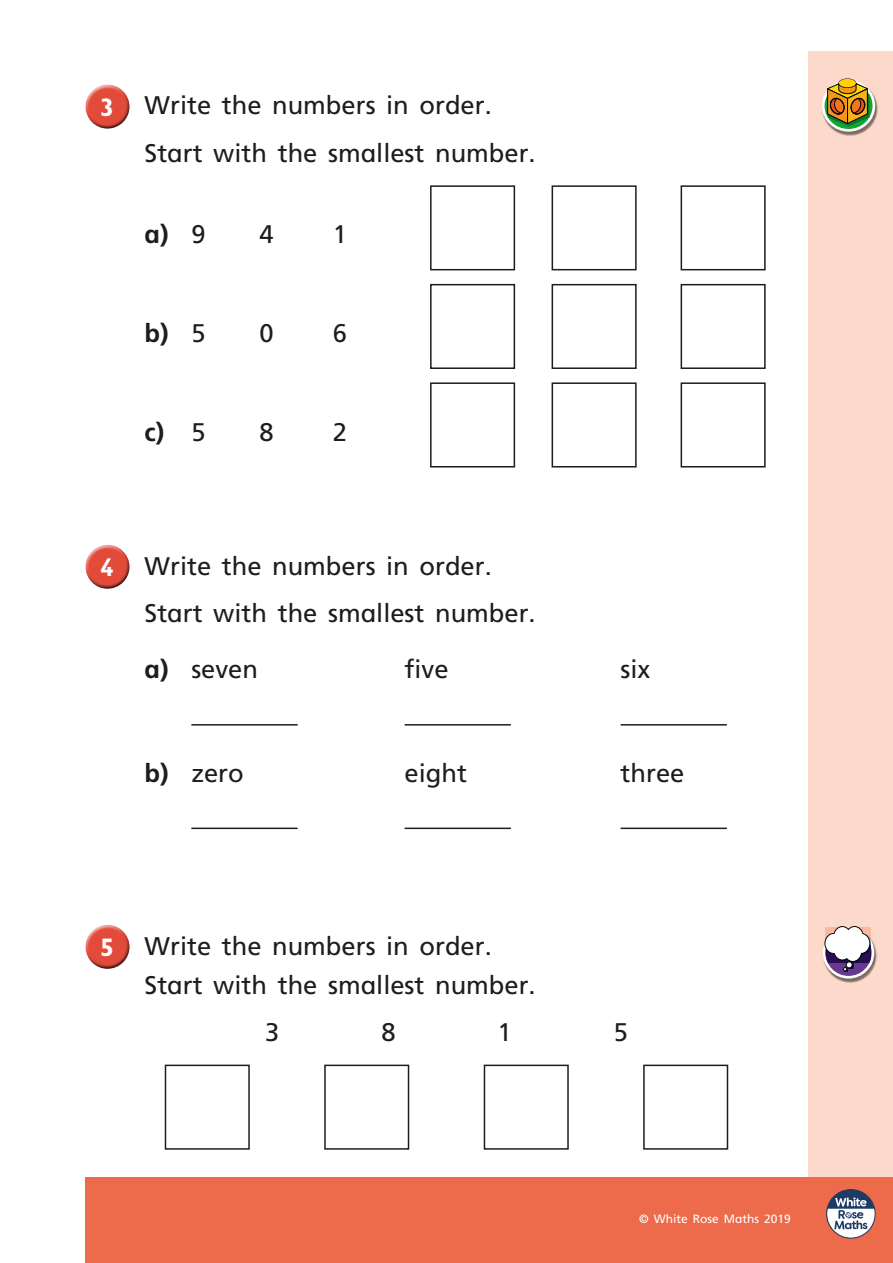
<style>
.page{position:relative;width:893px;height:1263px;background:#fff}
.page>*{position:absolute;margin:0;border:0;box-sizing:border-box;transform-origin:0 0}
.t1{font:25.5px/47.5px "Frutiger Inf";color:#1d1d1b}
.t2{font:700 25.5px "Frutiger Inf";color:#1d1d1b}
.t3{font:12px "Frutiger Inf";color:#fff}
.s1{font-family:"Gill Infant";font-weight:700;color:#fff}
.s2{font-weight:400}
.s3{font-weight:700}
</style>
<div class="page">
<div style="left:809px;top:51px;width:84px;height:1212px;background:#fcd9ca"></div>
<div style="left:85px;top:1177px;width:808px;height:86px;background:#ed6a4b"></div>
<div style="left:85px;top:84px;width:45px;height:35px;background:#fff;opacity:.75"></div>
<div style="left:85px;top:91px;width:47px;height:39px;background:#1d1d1b;opacity:.75"></div>
<div style="left:430px;top:185px;width:85px;height:85px;border:2px solid #1d1d1b"></div>
<div style="left:552px;top:185px;width:85px;height:85px;border:2px solid #1d1d1b"></div>
<div style="left:681px;top:185px;width:85px;height:85px;border:2px solid #1d1d1b"></div>
<div style="left:430px;top:284px;width:85px;height:85px;border:2px solid #1d1d1b"></div>
<div style="left:552px;top:284px;width:85px;height:85px;border:2px solid #1d1d1b"></div>
<div style="left:681px;top:284px;width:85px;height:85px;border:2px solid #1d1d1b"></div>
<div style="left:430px;top:382px;width:85px;height:85px;border:2px solid #1d1d1b"></div>
<div style="left:552px;top:382px;width:85px;height:85px;border:2px solid #1d1d1b"></div>
<div style="left:681px;top:382px;width:85px;height:85px;border:2px solid #1d1d1b"></div>
<div style="left:85px;top:544px;width:45px;height:35px;background:#fff;opacity:.75"></div>
<div style="left:85px;top:551px;width:47px;height:39px;background:#1d1d1b;opacity:.75"></div>
<hr style="left:191px;top:724px;width:107px;height:1px;background:#1d1d1b">
<hr style="left:405px;top:724px;width:106px;height:1px;background:#1d1d1b">
<hr style="left:621px;top:724px;width:106px;height:1px;background:#1d1d1b">
<hr style="left:191px;top:827px;width:107px;height:2px;background:#1d1d1b">
<hr style="left:405px;top:827px;width:106px;height:2px;background:#1d1d1b">
<hr style="left:621px;top:827px;width:106px;height:2px;background:#1d1d1b">
<div style="left:85px;top:924px;width:45px;height:35px;background:#fff;opacity:.75"></div>
<div style="left:85px;top:931px;width:47px;height:39px;background:#1d1d1b;opacity:.75"></div>
<div style="left:165px;top:1064px;width:85px;height:86px;border:2px solid #1d1d1b"></div>
<div style="left:324px;top:1064px;width:85px;height:86px;border:2px solid #1d1d1b"></div>
<div style="left:484px;top:1064px;width:85px;height:86px;border:2px solid #1d1d1b"></div>
<div style="left:643px;top:1064px;width:85px;height:86px;border:2px solid #1d1d1b"></div>
<svg style="left:826px;top:1189px;width:50px;height:50px"></svg>
<img style="left:822px;top:89px;width:56px;height:47px">
<svg style="left:823px;top:81px;width:51px;height:49px"></svg>
<div style="left:822px;top:80px;width:53px;height:52px;border:3px solid #fff;border-radius:50%"></div>
<svg style="left:827px;top:78px;width:42px;height:48px;background:#a78730"></svg>
<img style="left:823px;top:939px;width:54px;height:44px">
<svg style="left:824px;top:928px;width:49px;height:49px"></svg>
<div style="left:823px;top:927px;width:51px;height:51px;border:3px solid #fff;border-radius:50%"></div>
<svg style="left:824px;top:926px;width:47px;height:46px;background:#bbacbc"></svg>
<p class="t1" style="left:145px;top:82px;width:393px;text-indent:-44px"><span class="s1">3</span> Write the numbers in order.<br>Start with the smallest number.</p>
<p class="t2" style="left:145px;top:220px;width:62px">a) <span class="s2">9</span></p>
<p class="t1" style="left:259px;top:211px;width:16px">4</p>
<p class="t1" style="left:333px;top:211px;width:16px">1</p>
<p class="t2" style="left:145px;top:318px;width:62px">b) <span class="s2">5</span></p>
<p class="t1" style="left:259px;top:309px;width:16px">0</p>
<p class="t1" style="left:333px;top:309px;width:16px">6</p>
<p class="t2" style="left:145px;top:417px;width:62px">c) <span class="s2">5</span></p>
<p class="t1" style="left:259px;top:408px;width:16px">8</p>
<p class="t1" style="left:333px;top:408px;width:16px">2</p>
<p class="t1" style="left:145px;top:542px;width:393px;text-indent:-44px"><span class="s1">4</span> Write the numbers in order.<br>Start with the smallest number.</p>
<p class="t1" style="left:145px;top:645px;width:115px"><span class="s3">a)</span> seven</p>
<p class="t1" style="left:405px;top:645px;width:45px">five</p>
<p class="t1" style="left:621px;top:645px;width:31px">six</p>
<p class="t1" style="left:145px;top:749px;width:101px"><span class="s3">b)</span> zero</p>
<p class="t1" style="left:405px;top:749px;width:64px">eight</p>
<p class="t1" style="left:621px;top:749px;width:65px">three</p>
<p class="t1" style="left:145px;top:926px;width:393px;line-height:39px;text-indent:-44px"><span class="s1">5</span> Write the numbers in order.<br>Start with the smallest number.</p>
<p class="t1" style="left:265px;top:1008px;width:16px">3</p>
<p class="t1" style="left:381px;top:1008px;width:16px">8</p>
<p class="t1" style="left:497px;top:1008px;width:16px">1</p>
<p class="t1" style="left:614px;top:1008px;width:16px">5</p>
<p class="t3" style="left:639px;top:1212px;width:153px">© White Rose Maths 2019</p>
</div>
